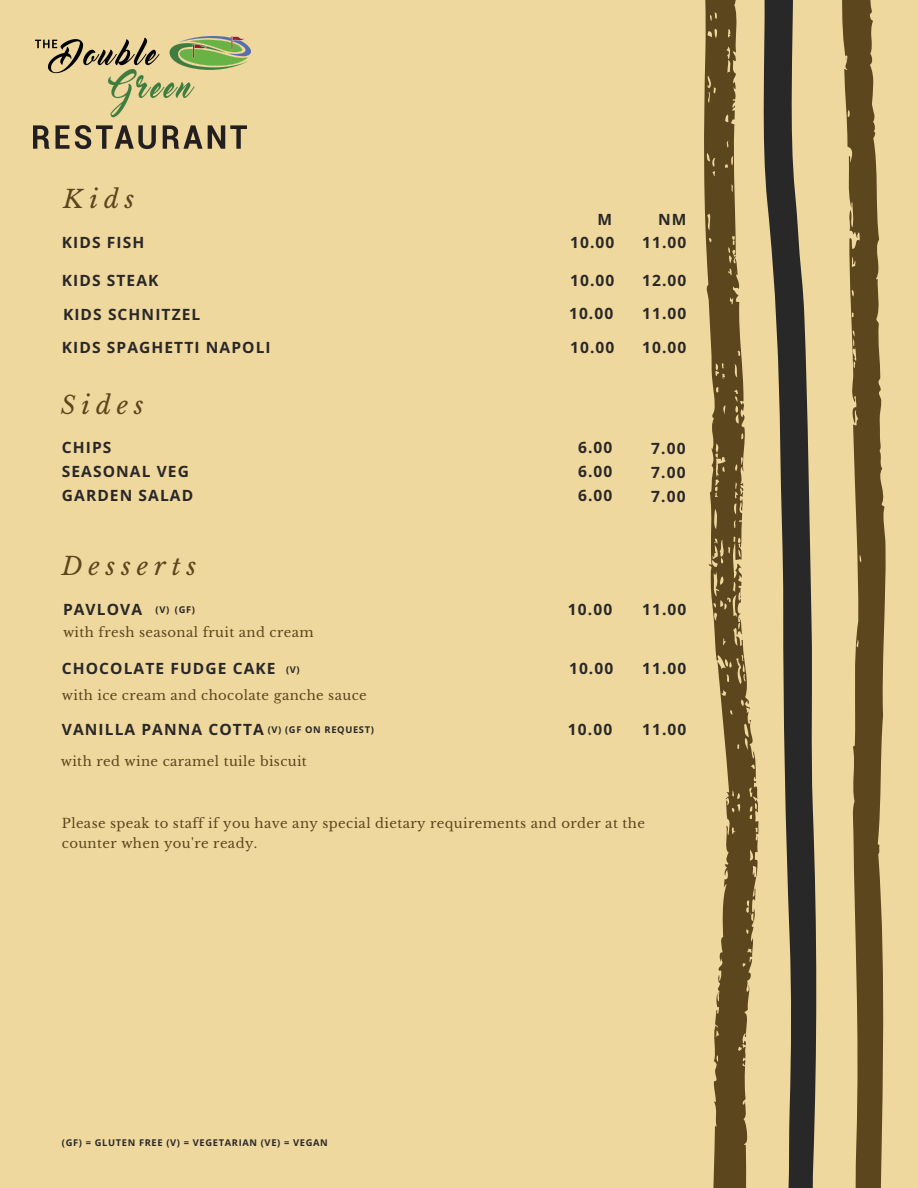
<style>
.page{position:relative;width:918px;height:1188px;background:#efd89e}
.page>*{position:absolute;margin:0;border:0;box-sizing:border-box;transform-origin:0 0}
.t1{font:italic 24.9px "Libre Baskerville";letter-spacing:.24em;color:#5b461d}
.t2{font:700 15.6px/23.7px "Open Sans";letter-spacing:.07em;color:#292828}
.t3{font:13.2px/20.2px "Libre Baskerville";letter-spacing:.03em;color:#5b461d}
.t4{font:700 9.3px "Open Sans";letter-spacing:.07em;color:#292828}
</style>
<div class="page">
<svg style="left:704px;top:0;width:55px;height:1188px"></svg>
<svg style="left:842px;top:0;width:44px;height:1188px;fill:#5b461d"></svg>
<svg style="left:763px;top:0;width:54px;height:1188px"></svg>
<img style="left:34px;top:36px;width:217px;height:112px">
<h1 class="t1" style="left:63px;top:184px;width:73px">Kids</h1>
<p class="t2" style="left:62px;top:230px;width:84px">KIDS FISH</p>
<p class="t2" style="left:62px;top:263px;width:140px;line-height:33.8px">KIDS STEAK<br>KIDS SCHNITZEL</p>
<p class="t2" style="left:598px;top:208px;width:16px">M</p>
<p class="t2" style="left:658px;top:208px;width:30px">NM</p>
<p class="t2" style="left:570px;top:230px;width:46px">10.00</p>
<p class="t2" style="left:642px;top:230px;width:46px">11.00</p>
<p class="t2" style="left:570px;top:268px;width:46px">10.00</p>
<p class="t2" style="left:642px;top:268px;width:46px">12.00</p>
<p class="t2" style="left:569px;top:301px;width:46px">10.00</p>
<p class="t2" style="left:642px;top:301px;width:46px">11.00</p>
<p class="t2" style="left:62px;top:335px;width:210px">KIDS SPAGHETTI NAPOLI</p>
<p class="t2" style="left:642px;top:335px;width:46px">10.00</p>
<p class="t2" style="left:570px;top:335px;width:46px">10.00</p>
<h1 class="t1" style="left:61px;top:390px;width:85px">Sides</h1>
<p class="t2" style="left:62px;top:435px;width:133px">CHIPS<br>SEASONAL VEG<br>GARDEN SALAD</p>
<p class="t2" style="left:578px;top:435px;width:36px;text-align:justify">6.00<br>6.00<br>6.00</p>
<h1 class="t1" style="left:62px;top:551px;width:136px">Desserts</h1>
<p class="t2" style="left:63px;top:597px;width:81px">PAVLOVA</p>
<p class="t4" style="left:175px;top:603px;width:22px">(GF)</p>
<p class="t4" style="left:156px;top:603px;width:15px">(V)</p>
<p class="t3" style="left:63px;top:622px;width:252px">with fresh seasonal fruit and cream</p>
<p class="t2" style="left:62px;top:656px;width:215px">CHOCOLATE FUDGE CAKE</p>
<p class="t4" style="left:286px;top:663px;width:15px">(V)</p>
<p class="t3" style="left:62px;top:685px;width:306px">with ice cream and chocolate ganche sauce</p>
<p class="t2" style="left:62px;top:717px;width:204px">VANILLA PANNA COTTA</p>
<p class="t4" style="left:268px;top:723px;width:108px">(V) (GF ON REQUEST)</p>
<p class="t3" style="left:61px;top:752px;width:248px">with red wine caramel tuile biscuit</p>
<p class="t2" style="left:568px;top:597px;width:46px">10.00</p>
<p class="t2" style="left:569px;top:656px;width:46px">10.00</p>
<p class="t2" style="left:568px;top:717px;width:46px">10.00</p>
<p class="t2" style="left:651px;top:437px;width:36px;text-align:justify">7.00<br>7.00<br>7.00</p>
<p class="t2" style="left:642px;top:597px;width:46px">11.00</p>
<p class="t2" style="left:642px;top:656px;width:46px">11.00</p>
<p class="t2" style="left:642px;top:717px;width:46px">11.00</p>
<p class="t3" style="left:62px;top:813px;width:585px">Please speak to staff if you have any special dietary requirements and order at the counter when you're ready.</p>
<p class="t4" style="left:62px;top:1136px;width:267px">(GF) = GLUTEN FREE (V) = VEGETARIAN (VE) = VEGAN</p>
</div>
